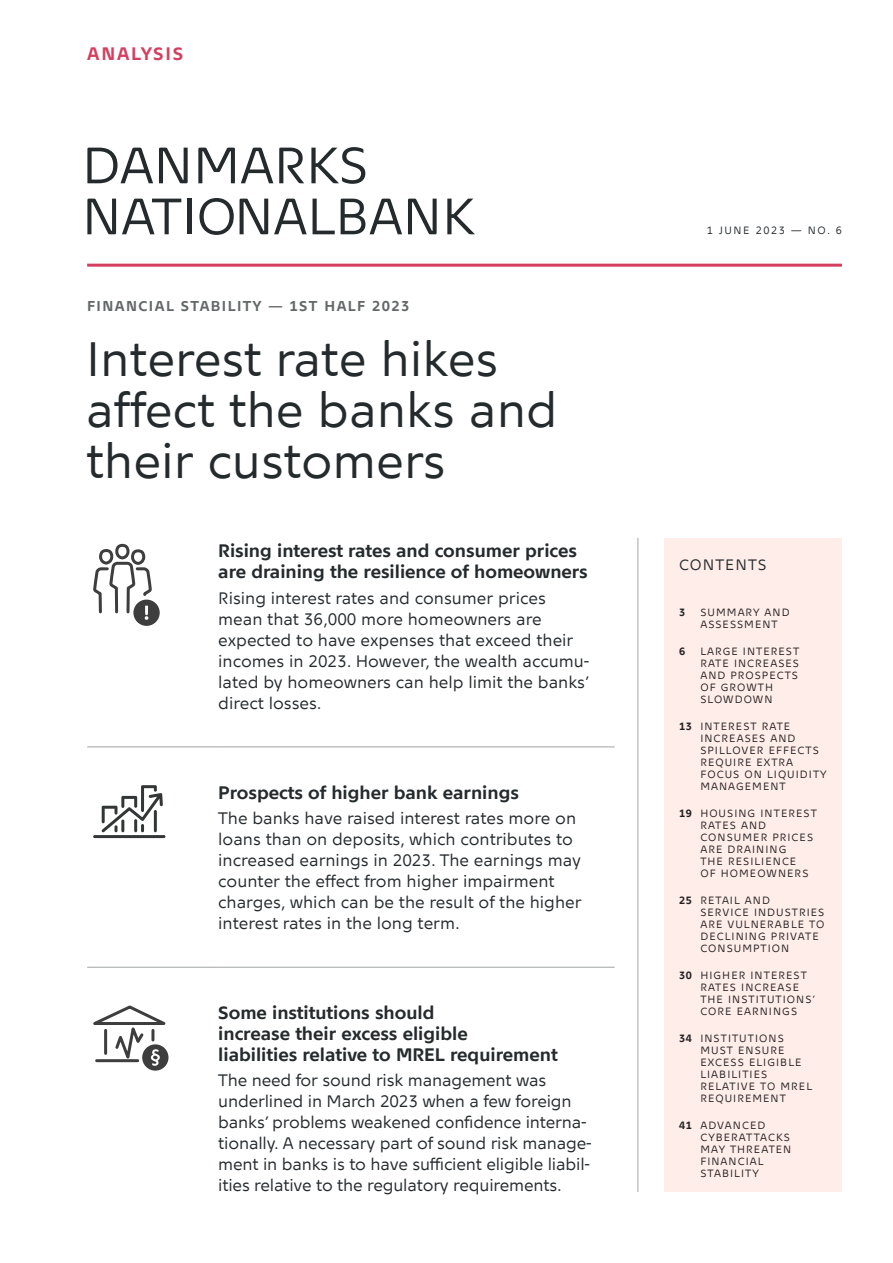
<style>
.page{position:relative;width:893px;height:1263px;background:#fff}
.page>*{position:absolute;margin:0;border:0;box-sizing:border-box;transform-origin:0 0}
.t1{font:51px/51px "Nationalbank";color:#252a2d}
.t2{font:48px/51px "Nationalbank";color:#252a2d}
.t3{font:700 18px/21px "Nationalbank";color:#252a2d}
.t4{font:700 18px "Nationalbank";letter-spacing:.1em;color:#d43f5f}
.t5{font:16.5px/21px "Nationalbank";color:#252a2d}
.t6{font:15px "Nationalbank";letter-spacing:.07em;color:#252a2d}
.t7{font:700 14.25px "Nationalbank";letter-spacing:.1em;color:#646869}
.t8{font:10.5px/12px "Nationalbank";letter-spacing:.1em;color:#231f20}
.t9{font:10.5px "Nationalbank";letter-spacing:.15em;color:#252a2d}
.t10{font:700 10.5px "Nationalbank";color:#231f20}
.s1{font-weight:700}
</style>
<div class="page">
<hr style="left:87px;top:264px;width:755px;height:3px;background:#d43f5f">
<hr style="left:87px;top:747px;width:131px;height:1px;background:#a1a4a4">
<hr style="left:218px;top:747px;width:397px;height:1px;background:#a1a4a4">
<hr style="left:87px;top:967px;width:131px;height:1px;background:#a1a4a4">
<hr style="left:218px;top:967px;width:397px;height:1px;background:#a1a4a4">
<svg style="left:93px;top:543px;width:67px;height:83px"></svg>
<hr style="left:93px;top:835px;width:72px;height:3px;background:#333636;border-radius:2px">
<svg style="left:102px;top:785px;width:61px;height:47px"></svg>
<svg style="left:93px;top:1005px;width:75px;height:66px"></svg>
<hr style="left:638px;top:538px;width:1px;height:655px;background:#a1a4a4">
<div style="left:664px;top:538px;width:178px;height:668px;background:#feede9"></div>
<div style="left:580px;top:1192px;width:290px;height:43px;background:#fff"></div>
<p class="t4" style="left:87px;top:43px;width:98px">ANALYSIS</p>
<h1 class="t1" style="left:82px;top:139px;width:394px">DANMARKS<br>NATIONALBANK</h1>
<p class="t7" style="left:87px;top:297px;width:324px">FINANCIAL STABILITY — 1ST HALF 2023</p>
<h2 class="t2" style="left:86px;top:333px;width:473px">Interest rate hikes affect the banks and their customers</h2>
<p class="t3" style="left:218px;top:540px;width:371px">Rising interest rates and consumer prices are draining the resilience of homeowners</p>
<p class="t5" style="left:218px;top:587px;width:373px">Rising interest rates and consumer prices mean that 36,000 more homeowners are expected to have expenses that exceed their incomes in 2023. However, the wealth accumu&shy;lated by homeowners can help limit the banks’ direct losses.</p>
<p class="t3" style="left:218px;top:781px;width:302px">Prospects of higher bank earnings</p>
<p class="t5" style="left:218px;top:807px;width:365px">The banks have raised interest rates more on loans than on deposits, which contributes to increased earnings in 2023. The earnings may counter the effect from higher impairment charges, which can be the result of the higher interest rates in the long term.</p>
<p class="t3" style="left:218px;top:1002px;width:341px">Some institutions should<br>increase their excess eligible<br>liabilities relative to MREL requirement</p>
<p class="t5" style="left:218px;top:1070px;width:375px">The need for sound risk management was underlined in March 2023 when a few foreign banks’ problems weakened confidence interna&shy;tionally. A necessary part of sound risk manage&shy;ment in banks is to have sufficient eligible liabil&shy;ities relative to the regulatory requirements.</p>
<p class="t9" style="left:707px;top:224px;width:137px">1 JUNE 2023 — NO. 6</p>
<p class="t6" style="left:679px;top:556px;width:89px">CONTENTS</p>
<p class="t10" style="left:679px;top:606px;width:8px">3</p>
<p class="t8" style="left:700px;top:607px;width:91px">SUMMARY AND<br>ASSESSMENT</p>
<p class="t10" style="left:679px;top:645px;width:8px">6</p>
<p class="t8" style="left:700px;top:645px;width:100px">LARGE INTEREST<br>RATE INCREASES<br>AND PROSPECTS<br>OF GROWTH<br>SLOWDOWN</p>
<p class="t8" style="left:700px;top:720px;width:128px;text-indent:-21px"><span class="s1">13</span> INTEREST RATE<br>INCREASES AND<br>SPILLOVER EFFECTS<br>REQUIRE EXTRA<br>FOCUS ON LIQUIDITY<br>MANAGEMENT</p>
<p class="t8" style="left:700px;top:807px;width:118px;text-indent:-21px"><span class="s1">19</span> HOUSING INTEREST<br>RATES AND<br>CONSUMER PRICES<br>ARE DRAINING<br>THE RESILIENCE<br>OF HOMEOWNERS</p>
<p class="t8" style="left:700px;top:894px;width:126px;text-indent:-21px"><span class="s1">25</span> RETAIL AND<br>SERVICE INDUSTRIES<br>ARE VULNERABLE TO<br>DECLINING PRIVATE<br>CONSUMPTION</p>
<p class="t8" style="left:700px;top:969px;width:117px;text-indent:-21px"><span class="s1">30</span> HIGHER INTEREST<br>RATES INCREASE<br>THE INSTITUTIONS’<br>CORE EARNINGS</p>
<p class="t8" style="left:700px;top:1032px;width:113px;text-indent:-21px"><span class="s1">34</span> INSTITUTIONS<br>MUST ENSURE<br>EXCESS ELIGIBLE<br>LIABILITIES<br>RELATIVE TO MREL<br>REQUIREMENT</p>
<p class="t8" style="left:700px;top:1119px;width:93px;text-indent:-21px"><span class="s1">41</span> ADVANCED<br>CYBERATTACKS<br>MAY THREATEN<br>FINANCIAL<br>STABILITY</p>
</div>
